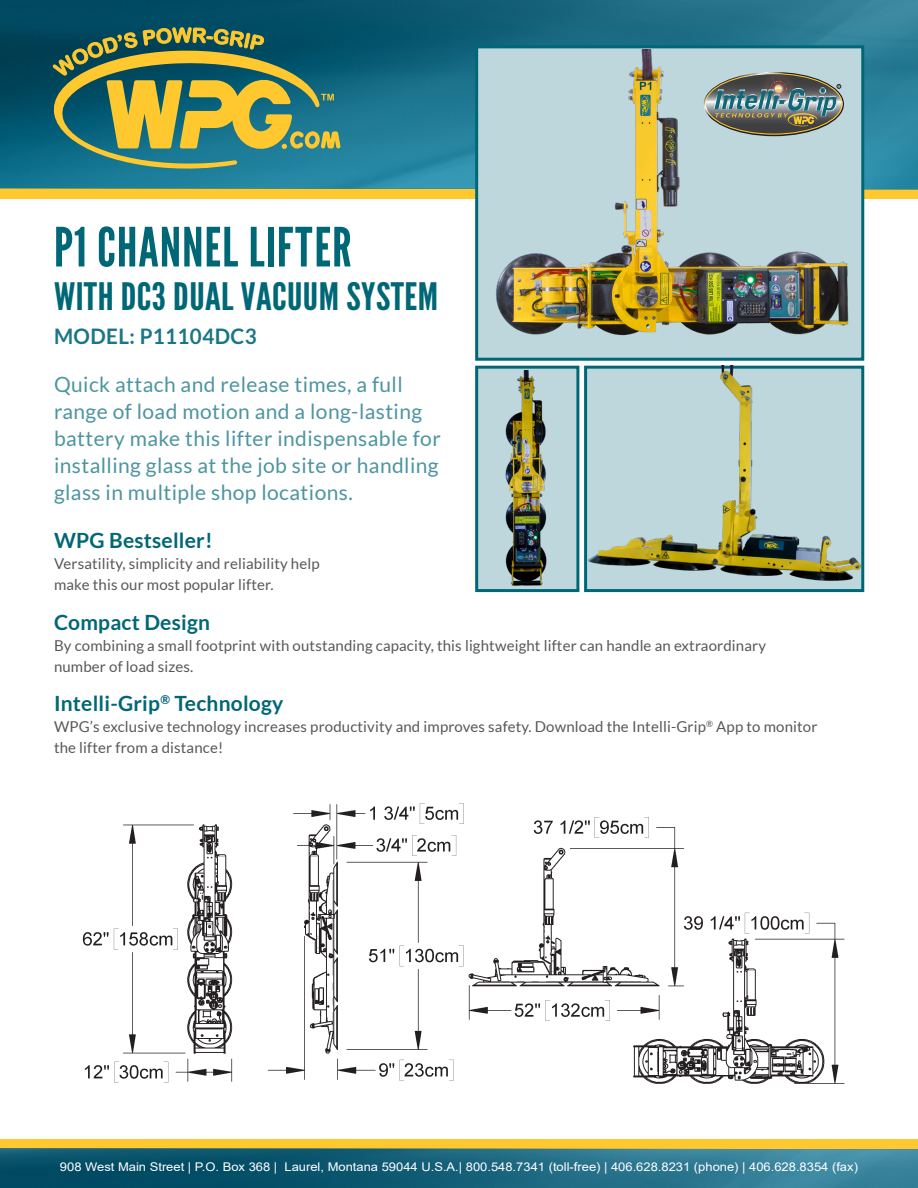
<style>
.page{position:relative;width:918px;height:1188px;background:#fff}
.page>*{position:absolute;margin:0;border:0;box-sizing:border-box;transform-origin:0 0}
.t1{font:54px "League Gothic";letter-spacing:.02em;color:#006777}
.t2{font:37.8px "League Gothic";letter-spacing:.01em;color:#006777;scale:1.11 1}
.t3{font:700 21.45px "Lato";letter-spacing:.02em;color:#1a7685;scale:.96 1}
.t4{font:21px/27px "Lato";letter-spacing:.02em;color:#4d95a0}
.t5{font:700 21px "Lato";letter-spacing:.01em;color:#006777}
.t6{font:15px/21px "Lato";letter-spacing:.01em;color:#57585a}
.t7{font:12px "Arial";color:#fff;scale:1.08 1}
</style>
<div class="page">
<div style="left:0;top:185px;width:918px;height:14px;background:#ffc82e"></div>
<div style="left:0;top:1140px;width:918px;height:13px;background:#ffc82e"></div>
<img style="left:0;top:0;width:918px;height:189px">
<img style="left:0;top:1148px;width:918px;height:40px">
<div style="left:475px;top:45px;width:389px;height:316px;background:#bdd7dc;border:3px solid #006777"></div>
<div style="left:475px;top:366px;width:104px;height:226px;background:#bdd7dc;border:3px solid #006777"></div>
<svg style="left:48px;top:27px;width:293px;height:144px;background:#61845d"></svg>
<img style="left:496px;top:50px;width:353px;height:286px">
<img style="left:586px;top:366px;width:275px;height:226px">
<img style="left:704px;top:73px;width:139px;height:63px">
<img style="left:499px;top:370px;width:56px;height:219px">
<img style="left:82px;top:803px;width:763px;height:281px">
<p class="t1" style="left:54px;top:215px;width:299px">P1 CHANNEL LIFTER</p>
<p class="t2" style="left:54px;top:274px;width:348px">WITH DC3 DUAL VACUUM SYSTEM</p>
<p class="t3" style="left:54px;top:324px;width:213px">MODEL: P11104DC3</p>
<p class="t4" style="left:54px;top:370px;width:388px">Quick attach and release times, a full range of load motion and a long-lasting battery make this lifter indispensable for installing glass at the job site or handling glass in multiple shop locations.</p>
<p class="t5" style="left:54px;top:529px;width:160px">WPG Bestseller!</p>
<p class="t6" style="left:54px;top:553px;width:267px">Versatility, simplicity and reliability help make this our most popular lifter.</p>
<p class="t5" style="left:54px;top:610px;width:158px">Compact Design</p>
<p class="t6" style="left:54px;top:635px;width:714px">By combining a small footprint with outstanding capacity, this lightweight lifter can handle an extraordinary number of load sizes.</p>
<p class="t5" style="left:54px;top:691px;width:231px">Intelli-Grip<sup>®</sup> Technology</p>
<p class="t6" style="left:54px;top:716px;width:765px">WPG’s exclusive technology increases productivity and improves safety. Download the Intelli-Grip<sup>®</sup> App to monitor the lifter from a distance!</p>
<p class="t7" style="left:60px;top:1159px;width:740px">908 West Main Street | P.O. Box 368 | Laurel, Montana 59044 U.S.A.| 800.548.7341 (toll-free) | 406.628.8231 (phone) | 406.628.8354 (fax)</p>
</div>
